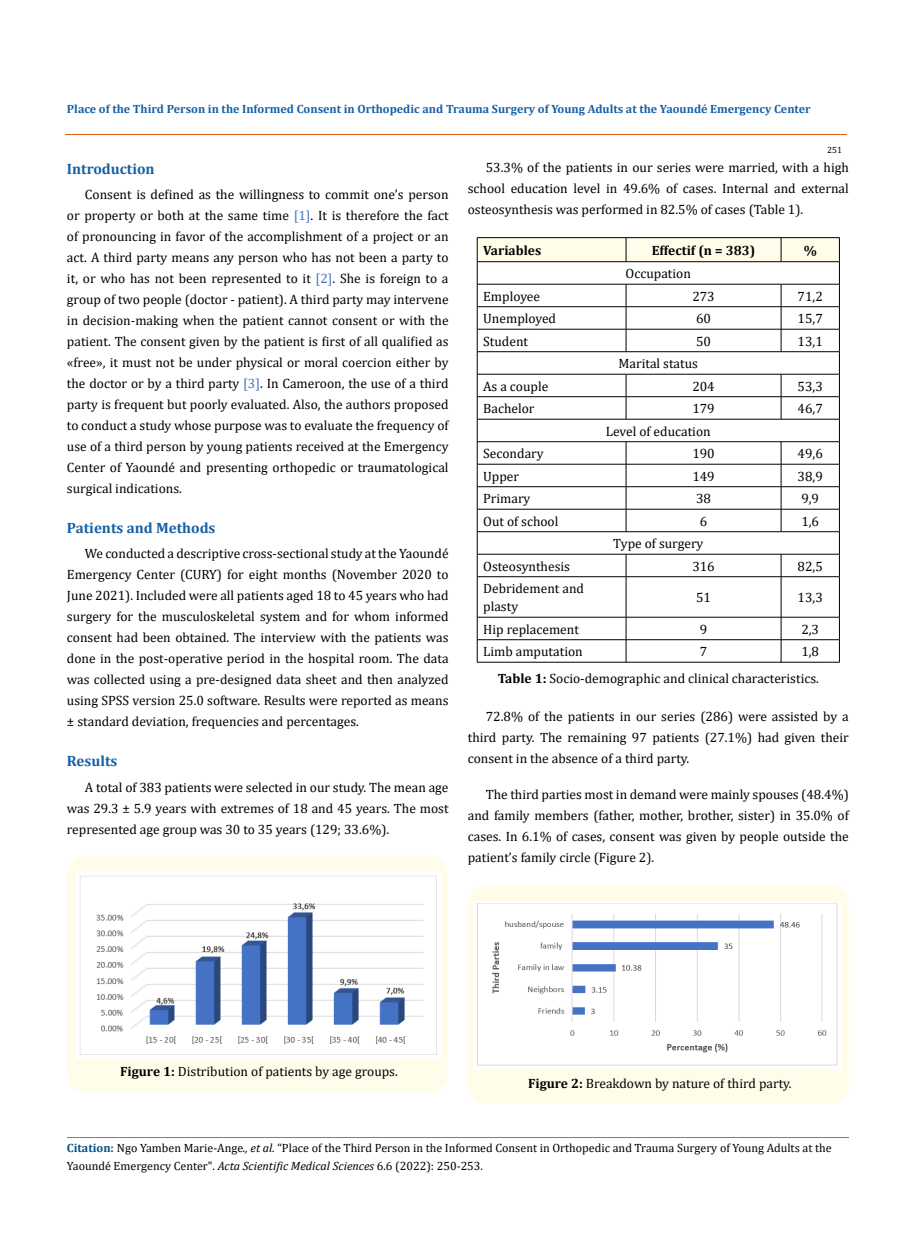
<style>
.page{position:relative;width:917px;height:1242px;background:#fff}
.page>*{position:absolute;margin:0;border:0;box-sizing:border-box;transform-origin:0 0}
.t1{font:700 15px "Cambria";color:#1560a6}
.t2{font:13.5px/21px "Cambria";color:#000;text-align:justify}
.t3{font:700 13.5px "Cambria";color:#000}
.t4{font:12px/18px "Cambria";color:#000}
.t5{font:700 12px "Cambria";color:#1560a6}
.t6{font:9px "Cambria";color:#000}
.s1{color:#4472c4}
.s2{font-weight:700}
.s3{font-weight:700;color:#035089}
.s4{font-style:italic}
</style>
<div class="page">
<div style="left:67px;top:856px;width:381px;height:236px;background:#fffde9;border-radius:18px"></div>
<img style="left:77px;top:873px;width:364px;height:185px">
<hr style="left:477px;top:237px;width:149px;height:1px;background:#000">
<hr style="left:626px;top:237px;width:155px;height:1px;background:#000">
<hr style="left:781px;top:237px;width:58px;height:1px;background:#000">
<svg style="left:477px;top:238px;width:363px;height:339px"></svg>
<hr style="left:477px;top:576px;width:149px;height:1px;background:#000">
<hr style="left:477px;top:577px;width:1px;height:40px;background:#000">
<hr style="left:626px;top:576px;width:155px;height:1px;background:#000">
<hr style="left:625px;top:577px;width:1px;height:40px;background:#000">
<hr style="left:781px;top:576px;width:58px;height:1px;background:#000">
<hr style="left:780px;top:577px;width:1px;height:40px;background:#000">
<hr style="left:839px;top:577px;width:1px;height:40px;background:#000">
<hr style="left:477px;top:617px;width:149px;height:1px;background:#000">
<hr style="left:626px;top:617px;width:155px;height:1px;background:#000">
<hr style="left:781px;top:617px;width:58px;height:1px;background:#000">
<hr style="left:477px;top:639px;width:149px;height:1px;background:#000">
<svg style="left:477px;top:617px;width:1px;height:45px"></svg>
<hr style="left:626px;top:639px;width:155px;height:1px;background:#000">
<svg style="left:625px;top:617px;width:1px;height:45px"></svg>
<hr style="left:781px;top:639px;width:58px;height:1px;background:#000">
<svg style="left:780px;top:617px;width:1px;height:45px"></svg>
<svg style="left:839px;top:617px;width:1px;height:45px"></svg>
<hr style="left:477px;top:662px;width:149px;height:1px;background:#000">
<hr style="left:626px;top:662px;width:155px;height:1px;background:#000">
<hr style="left:781px;top:662px;width:58px;height:1px;background:#000">
<div style="left:468px;top:886px;width:380px;height:218px;background:#fffde9;border-radius:18px"></div>
<img style="left:475px;top:901px;width:366px;height:169px">
<hr style="left:65px;top:135px;width:782px;height:1px;background:#e05d1a">
<hr style="left:67px;top:1137px;width:781px;height:1px;background:#e05d1a">
<p class="t5" style="left:67px;top:100px;width:745px">Place of the Third Person in the Informed Consent in Orthopedic and Trauma Surgery of Young Adults at the Yaoundé Emergency Center</p>
<p class="t6" style="left:827px;top:145px;width:16px">251</p>
<p class="t1" style="left:67px;top:158px;width:89px">Introduction</p>
<p class="t2" style="left:67px;top:184px;width:383px;text-indent:18px">Consent is defined as the willingness to commit one’s person or property or both at the same time <span class="s1">[1]</span>. It is therefore the fact of pronouncing in favor of the accomplishment of a project or an act. A third party means any person who has not been a party to it, or who has not been represented to it <span class="s1">[2]</span>. She is foreign to a group of two people (doctor - patient). A third party may intervene in decision-making when the patient cannot consent or with the patient. The consent given by the patient is first of all qualified as «free», it must not be under physical or moral coercion either by the doctor or by a third party <span class="s1">[3]</span>. In Cameroon, the use of a third party is frequent but poorly evaluated. Also, the authors proposed to conduct a study whose purpose was to evaluate the frequency of use of a third person by young patients received at the Emergency Center of Yaoundé and presenting orthopedic or traumatological surgical indications.</p>
<p class="t1" style="left:67px;top:517px;width:150px">Patients and Methods</p>
<p class="t2" style="left:67px;top:543px;width:383px;text-indent:18px">We conducted a descriptive cross-sectional study at the Yaoundé Emergency Center (CURY) for eight months (November 2020 to June 2021). Included were all patients aged 18 to 45 years who had surgery for the musculoskeletal system and for whom informed consent had been obtained. The interview with the patients was done in the post-operative period in the hospital room. The data was collected using a pre-designed data sheet and then analyzed using SPSS version 25.0 software. Results were reported as means ± standard deviation, frequencies and percentages.</p>
<p class="t1" style="left:67px;top:750px;width:52px">Results</p>
<p class="t2" style="left:67px;top:776px;width:383px;text-indent:18px">A total of 383 patients were selected in our study. The mean age was 29.3 ± 5.9 years with extremes of 18 and 45 years. The most represented age group was 30 to 35 years (129; 33.6%).</p>
<p class="t2" style="left:468px;top:157px;width:382px;text-indent:18px">53.3% of the patients in our series were married, with a high school education level in 49.6% of cases. Internal and external osteosynthesis was performed in 82.5% of cases (Table 1).</p>
<p class="t3" style="left:483px;top:241px;width:60px">Variables</p>
<p class="t3" style="left:651px;top:241px;width:105px">Effectif (n = 383)</p>
<p class="t3" style="left:803px;top:241px;width:15px">%</p>
<p class="t2" style="left:625px;top:263px;width:67px">Occupation</p>
<p class="t2" style="left:483px;top:286px;width:58px">Employee</p>
<p class="t2" style="left:692px;top:286px;width:24px">273</p>
<p class="t2" style="left:797px;top:286px;width:27px">71,2</p>
<p class="t2" style="left:483px;top:308px;width:74px">Unemployed</p>
<p class="t2" style="left:696px;top:308px;width:16px">60</p>
<p class="t2" style="left:797px;top:308px;width:27px">15,7</p>
<p class="t2" style="left:483px;top:331px;width:46px">Student</p>
<p class="t2" style="left:696px;top:331px;width:16px">50</p>
<p class="t2" style="left:797px;top:331px;width:27px">13,1</p>
<p class="t2" style="left:618px;top:353px;width:81px">Marital status</p>
<p class="t2" style="left:483px;top:376px;width:67px">As a couple</p>
<p class="t2" style="left:692px;top:376px;width:24px">204</p>
<p class="t2" style="left:797px;top:376px;width:27px">53,3</p>
<p class="t2" style="left:483px;top:398px;width:53px">Bachelor</p>
<p class="t2" style="left:692px;top:398px;width:24px">179</p>
<p class="t2" style="left:797px;top:398px;width:27px">46,7</p>
<p class="t2" style="left:606px;top:421px;width:106px">Level of education</p>
<p class="t2" style="left:483px;top:443px;width:62px">Secondary</p>
<p class="t2" style="left:692px;top:443px;width:24px">190</p>
<p class="t2" style="left:797px;top:443px;width:27px">49,6</p>
<p class="t2" style="left:483px;top:466px;width:37px">Upper</p>
<p class="t2" style="left:692px;top:466px;width:24px">149</p>
<p class="t2" style="left:797px;top:466px;width:27px">38,9</p>
<p class="t2" style="left:483px;top:488px;width:49px">Primary</p>
<p class="t2" style="left:696px;top:488px;width:16px">38</p>
<p class="t2" style="left:801px;top:488px;width:19px">9,9</p>
<p class="t2" style="left:483px;top:511px;width:77px">Out of school</p>
<p class="t2" style="left:699px;top:511px;width:9px">6</p>
<p class="t2" style="left:801px;top:511px;width:19px">1,6</p>
<p class="t2" style="left:613px;top:533px;width:92px">Type of surgery</p>
<p class="t2" style="left:483px;top:556px;width:88px">Osteosynthesis</p>
<p class="t2" style="left:692px;top:556px;width:24px">316</p>
<p class="t2" style="left:797px;top:556px;width:27px">82,5</p>
<p class="t2" style="left:483px;top:580px;width:102px;line-height:18px">Debridement and plasty</p>
<p class="t2" style="left:696px;top:587px;width:16px">51</p>
<p class="t2" style="left:797px;top:587px;width:27px">13,3</p>
<p class="t2" style="left:483px;top:619px;width:97px">Hip replacement</p>
<p class="t2" style="left:699px;top:619px;width:9px">9</p>
<p class="t2" style="left:801px;top:619px;width:19px">2,3</p>
<p class="t2" style="left:483px;top:641px;width:101px">Limb amputation</p>
<p class="t2" style="left:699px;top:641px;width:9px">7</p>
<p class="t2" style="left:497px;top:638px;width:323px;line-height:27.2px;text-align:right">1,8<br><span class="s2">Table 1:</span> Socio-demographic and clinical characteristics.</p>
<p class="t2" style="left:468px;top:706px;width:382px;text-indent:18px">72.8% of the patients in our series (286) were assisted by a third party. The remaining 97 patients (27.1%) had given their consent in the absence of a third party.</p>
<p class="t2" style="left:468px;top:784px;width:382px;text-indent:18px">The third parties most in demand were mainly spouses (48.4%) and family members (father, mother, brother, sister) in 35.0% of cases. In 6.1% of cases, consent was given by people outside the patient’s family circle (Figure 2).</p>
<p class="t2" style="left:120px;top:1060px;width:279px"><span class="s2">Figure 1:</span> Distribution of patients by age groups.</p>
<p class="t2" style="left:528px;top:1072px;width:265px"><span class="s2">Figure 2:</span> Breakdown by nature of third party.</p>
<p class="t4" style="left:67px;top:1139px;width:766px"><span class="s3">Citation:</span> Ngo Yamben Marie-Ange<span class="s4">., et al.</span> “Place of the Third Person in the Informed Consent in Orthopedic and Trauma Surgery of Young Adults at the<br>Yaoundé Emergency Center". <span class="s4">Acta Scientific Medical Sciences</span> 6.6 (2022): 250-253.</p>
</div>
